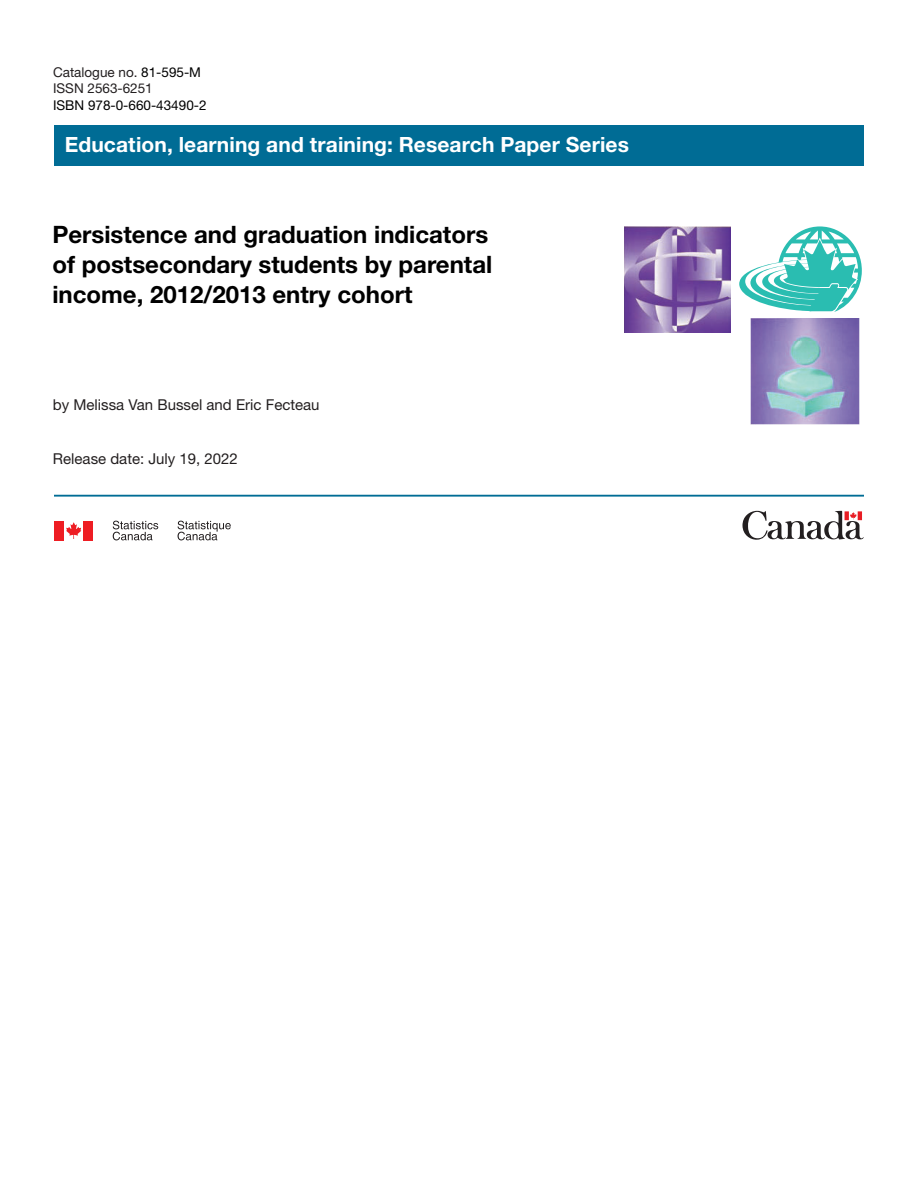
<style>
.page{position:relative;width:918px;height:1188px;background:#fff}
.page>*{position:absolute;margin:0;border:0;box-sizing:border-box;transform-origin:0 0}
.t1{font:700 24px/30px "Helvetica Neue LT Std";color:#000}
.t2{font:700 21px "Helvetica Neue LT Std";letter-spacing:.005em;color:#fff}
.t3{font:15px "Helvetica Neue LT Std";color:#231f20}
.t4{font:13.5px/16.5px "Helvetica Neue LT Std";color:#231f20}
.t5{font:13.5px "Helvetica Neue LT Std";color:#000}
.s1{color:#000}
</style>
<div class="page">
<div style="left:54px;top:125px;width:810px;height:40px;background:#006c95"></div>
<img style="left:751px;top:318px;width:108px;height:106px">
<img style="left:624px;top:227px;width:106px;height:106px">
<svg style="left:739px;top:226px;width:123px;height:86px"></svg>
<svg style="left:742px;top:511px;width:122px;height:29px"></svg>
<svg style="left:66px;top:522px;width:15px;height:17px"></svg>
<div style="left:54px;top:521px;width:10px;height:19px;background:#ee1d23"></div>
<div style="left:84px;top:521px;width:9px;height:19px;background:#ee1d23"></div>
<svg style="left:178px;top:521px;width:53px;height:19px"></svg>
<svg style="left:113px;top:521px;width:45px;height:19px"></svg>
<hr style="left:54px;top:495px;width:810px;height:1px;background:#006c95">
<p class="t4" style="left:53px;top:63px;width:150px">Catalogue no. <span class="s1">81‑595‑M<br></span>ISSN 2563‑6251</p>
<p class="t5" style="left:53px;top:97px;width:155px">ISBN 978-0-660-43490-2</p>
<p class="t2" style="left:65px;top:132px;width:566px">Education, learning and training: Research Paper Series</p>
<p class="t1" style="left:52px;top:219px;width:442px">Persistence and graduation indicators of postsecondary students by parental income, 2012/2013 entry cohort</p>
<p class="t3" style="left:53px;top:395px;width:268px">by Melissa Van Bussel and Eric Fecteau</p>
<p class="t3" style="left:53px;top:449px;width:187px">Release date: July 19, 2022</p>
</div>
